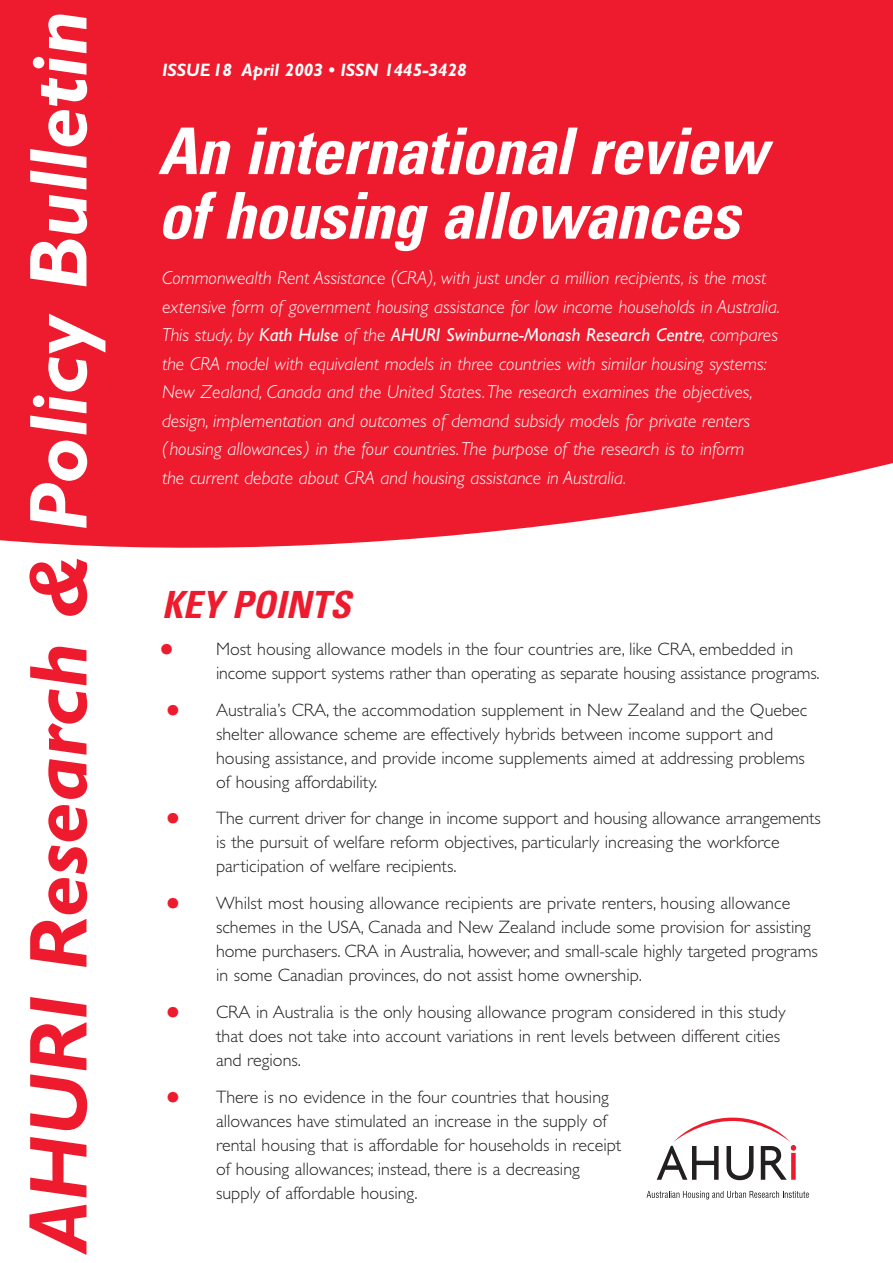
<style>
.page{position:relative;width:893px;height:1263px;background:#fff}
.page>*{position:absolute;margin:0;border:0;box-sizing:border-box;transform-origin:0 0}
.t1{font:italic 700 82.5px "Gill Sans";color:#ed1b2d}
.t2{font:italic 700 condensed 64.5px/64.5px "Univers";letter-spacing:-.015em;color:#fff}
.t3{font:italic 700 condensed 37.5px "Univers";color:#ed1b2d}
.t4{font:italic 300 18.75px/28.5px "Gill Sans";color:#fff}
.t5{font:300 18px/24px "Gill Sans";color:#231f20}
.t6{font:italic 700 18px "Gill Sans";color:#fff}
.s1{color:#fff}
.s2{font-weight:400}
.s3{font-size:43.5px;color:#ed1b2d}
</style>
<div class="page">
<div style="left:0;top:0;width:892px;height:548px;background:#ed1b2d"></div>
<svg style="left:656px;top:1118px;width:140px;height:62px"></svg>
<svg style="left:646px;top:1191px;width:162px;height:9px"></svg>
<h1 class="t1" style="left:30px;top:1253px;width:1244px;rotate:-90deg">AHURI Research &amp; <span class="s1">Policy Bulletin</span></h1>
<p class="t6" style="left:162px;top:64px;width:306px">ISSUE 18 April 2003 • ISSN 1445-3428</p>
<h2 class="t2" style="left:158px;top:126px;width:611px">An international review of housing allowances</h2>
<p class="t4" style="left:162px;top:266px;width:619px">Commonwealth Rent Assistance (CRA), with just under a million recipients, is the most extensive form of government housing assistance for low income households in Australia.<br>This study, by <span class="s2">Kath Hulse</span> of the <span class="s2">AHURI Swinburne-Monash Research Centre</span>, compares the CRA model with equivalent models in three countries with similar housing systems:<br>New Zealand, Canada and the United States.The research examines the objectives, design, implementation and outcomes of demand subsidy models for private renters (housing allowances) in the four countries.The purpose of the research is to inform<br>the current debate about CRA and housing assistance in Australia.</p>
<h3 class="t3" style="left:162px;top:591px;width:190px">KEY POINTS</h3>
<p class="t5" style="left:216px;top:639px;width:605px;text-indent:-60px"><span class="s3">•</span> Most housing allowance models in the four countries are, like CRA, embedded in income support systems rather than operating as separate housing assistance programs.</p>
<p class="t5" style="left:216px;top:700px;width:593px;text-indent:-54px"><span class="s3">•</span> Australia’s CRA, the accommodation supplement in New Zealand and the Quebec shelter allowance scheme are effectively hybrids between income support and housing assistance, and provide income supplements aimed at addressing problems of housing affordability.</p>
<p class="t5" style="left:216px;top:808px;width:606px;text-indent:-54px"><span class="s3">•</span> The current driver for change in income support and housing allowance arrangements is the pursuit of welfare reform objectives, particularly increasing the workforce participation of welfare recipients.</p>
<p class="t5" style="left:216px;top:893px;width:603px;text-indent:-54px"><span class="s3">•</span> Whilst most housing allowance recipients are private renters, housing allowance schemes in the USA, Canada and New Zealand include some provision for assisting home purchasers. CRA in Australia, however, and small-scale highly targeted programs in some Canadian provinces, do not assist home ownership.</p>
<p class="t5" style="left:216px;top:1002px;width:571px;text-indent:-54px"><span class="s3">•</span> CRA in Australia is the only housing allowance program considered in this study that does not take into account variations in rent levels between different cities and regions.</p>
<p class="t5" style="left:216px;top:1087px;width:407px;text-indent:-54px"><span class="s3">•</span> There is no evidence in the four countries that housing allowances have stimulated an increase in the supply of rental housing that is affordable for households in receipt of housing allowances; instead, there is a decreasing supply of affordable housing.</p>
</div>
